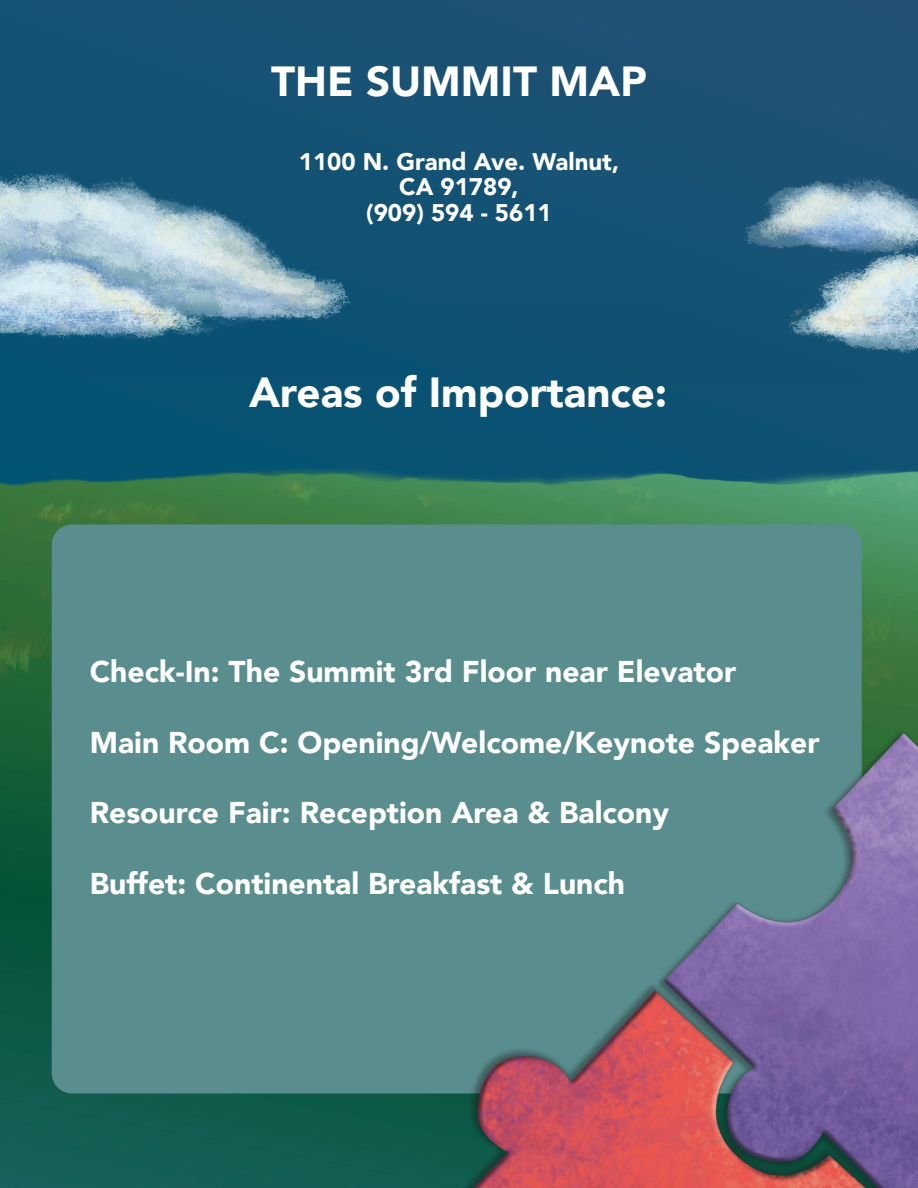
<style>
.page{position:relative;width:918px;height:1188px;background:#fff}
.page>*{position:absolute;margin:0;border:0;box-sizing:border-box;transform-origin:0 0}
.t1{font:900 42px "Avenir";color:#fff}
.t2{font:900 30px "Avenir";color:#fff}
.t3{font:900 24px/25.5px "Avenir";color:#fff;text-align:center}
</style>
<div class="page">
<img style="left:0;top:0;width:918px;height:1165px">
<div style="left:52px;top:524px;width:810px;height:569px;background:#5a8d8d;border-radius:20px"></div>
<img style="left:329px;top:993px;width:314px;height:195px">
<img style="left:643px;top:641px;width:275px;height:547px">
<h2 class="t1" style="left:271px;top:45px;width:377px">THE SUMMIT MAP</h2>
<p class="t3" style="left:299px;top:148px;width:322px">1100 N. Grand Ave. Walnut,<br>CA 91789,<br>(909) 594 - 5611</p>
<h3 class="t1" style="left:249px;top:356px;width:420px">Areas of Importance:</h3>
<p class="t2" style="left:90px;top:646px;width:648px">Check-In: The Summit 3rd Floor near Elevator</p>
<p class="t2" style="left:90px;top:717px;width:731px">Main Room C: Opening/Welcome/Keynote Speaker</p>
<p class="t2" style="left:90px;top:787px;width:581px">Resource Fair: Reception Area &amp; Balcony</p>
<p class="t2" style="left:90px;top:858px;width:537px">Buffet: Continental Breakfast &amp; Lunch</p>
</div>
